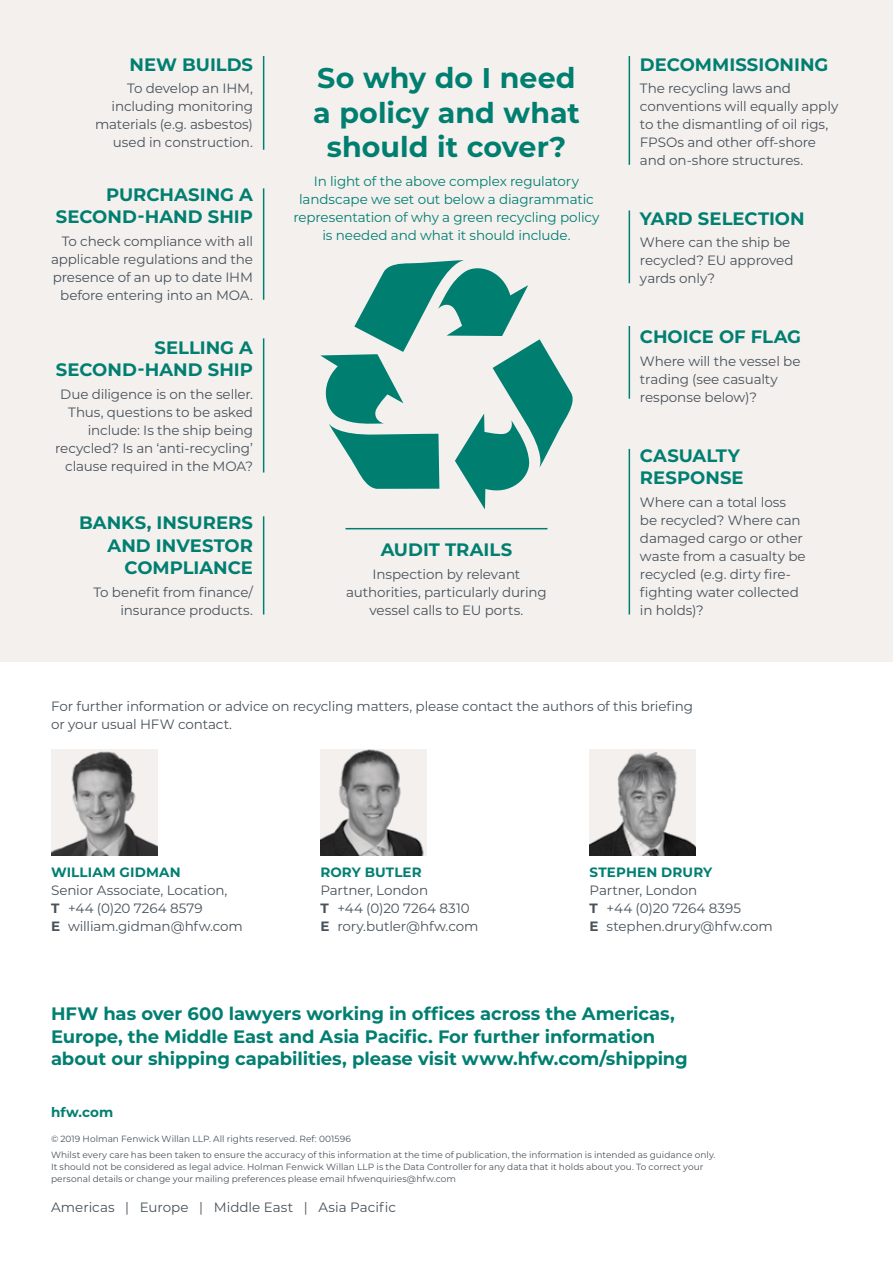
<style>
.page{position:relative;width:893px;height:1263px;background:#fff}
.page>*{position:absolute;margin:0;border:0;box-sizing:border-box;transform-origin:0 0}
.t1{font:700 28.5px/34.5px "Montserrat";color:#007f71;text-align:center}
.t2{font:700 18px/22.5px "Montserrat";color:#007f71;text-align:right}
.t3{font:13.5px/18px "Montserrat";letter-spacing:-.01em;color:#48525a}
.t4{font:13.5px/18px "Montserrat";letter-spacing:-.01em;color:#007f71;text-align:center}
.t5{font:700 13.5px "Montserrat";letter-spacing:.01em;color:#007f71}
.t6{font:9px/16.2px "Montserrat";letter-spacing:.005em;color:#48525a}
.s1{font-weight:700}
</style>
<div class="page">
<div style="left:0;top:0;width:893px;height:661px;background:#f4f0ee"></div>
<svg style="left:51px;top:749px;width:106px;height:106px;background:#b2b0af"></svg>
<svg style="left:320px;top:749px;width:107px;height:106px;background:#afadad"></svg>
<svg style="left:590px;top:749px;width:106px;height:106px;background:#afadac"></svg>
<svg style="left:320px;top:260px;width:253px;height:249px"></svg>
<hr style="left:263px;top:56px;width:1px;height:94px;background:#007f71">
<hr style="left:629px;top:210px;width:1px;height:73px;background:#007f71">
<hr style="left:629px;top:56px;width:1px;height:109px;background:#007f71">
<hr style="left:629px;top:326px;width:1px;height:73px;background:#007f71">
<hr style="left:629px;top:449px;width:1px;height:165px;background:#007f71">
<hr style="left:345px;top:528px;width:202px;height:1px;background:#007f71">
<hr style="left:263px;top:188px;width:1px;height:112px;background:#007f71">
<hr style="left:263px;top:338px;width:1px;height:134px;background:#007f71">
<hr style="left:263px;top:516px;width:1px;height:98px;background:#007f71">
<h2 class="t2" style="left:129px;top:52px;width:125px">NEW BUILDS</h2>
<p class="t3" style="left:95px;top:79px;width:159px;text-align:right">To develop an IHM, including monitoring materials (e.g. asbestos) used in construction.</p>
<h2 class="t2" style="left:56px;top:182px;width:199px">PURCHASING A<br>SECOND-HAND SHIP</h2>
<p class="t3" style="left:51px;top:231px;width:203px;text-align:right">To check compliance with all applicable regulations and the presence of an up to date IHM before entering into an MOA.</p>
<h2 class="t2" style="left:56px;top:335px;width:199px">SELLING A<br>SECOND-HAND SHIP</h2>
<p class="t3" style="left:55px;top:384px;width:199px;text-align:right">Due diligence is on the seller.<br>Thus, questions to be asked include: Is the ship being recycled? Is an ‘anti-recycling’ clause required in the MOA?</p>
<h2 class="t2" style="left:79px;top:511px;width:175px">BANKS, INSURERS<br>AND INVESTOR<br>COMPLIANCE</h2>
<p class="t3" style="left:93px;top:582px;width:161px;text-align:right">To benefit from finance/ insurance products.</p>
<h1 class="t1" style="left:313px;top:59px;width:268px">So why do I need a policy and what should it cover?</h1>
<p class="t4" style="left:293px;top:171px;width:308px">In light of the above complex regulatory landscape we set out below a diagrammatic representation of why a green recycling policy is needed and what it should include.</p>
<h2 class="t2" style="left:381px;top:538px;width:133px">AUDIT TRAILS</h2>
<p class="t3" style="left:346px;top:564px;width:202px;text-align:center">Inspection by relevant authorities, particularly during vessel calls to EU ports.</p>
<h2 class="t2" style="left:640px;top:52px;width:190px">DECOMMISSIONING</h2>
<p class="t3" style="left:640px;top:79px;width:200px">The recycling laws and conventions will equally apply to the dismantling of oil rigs,<br>FPSOs and other off-shore and on-shore structures.</p>
<h2 class="t2" style="left:640px;top:206px;width:166px">YARD SELECTION</h2>
<p class="t3" style="left:640px;top:233px;width:155px">Where can the ship be recycled? EU approved yards only?</p>
<h2 class="t2" style="left:640px;top:325px;width:163px">CHOICE OF FLAG</h2>
<p class="t3" style="left:640px;top:351px;width:162px">Where will the vessel be trading (see casualty response below)?</p>
<h2 class="t2" style="left:640px;top:443px;width:105px;text-align:left">CASUALTY<br>RESPONSE</h2>
<p class="t3" style="left:640px;top:492px;width:167px">Where can a total loss be recycled? Where can damaged cargo or other waste from a casualty be recycled (e.g. dirty fire&shy;fighting water collected in holds)?</p>
<p class="t3" style="left:51px;top:697px;width:643px">For further information or advice on recycling matters, please contact the authors of this briefing or your usual HFW contact.</p>
<p class="t5" style="left:51px;top:863px;width:131px">WILLIAM GIDMAN</p>
<p class="t3" style="left:51px;top:881px;width:193px">Senior Associate, Location,<br><span class="s1">T</span> +44 (0)20 7264 8579<br><span class="s1">E</span> william.gidman@hfw.com</p>
<p class="t5" style="left:320px;top:863px;width:103px">RORY BUTLER</p>
<p class="t3" style="left:320px;top:881px;width:160px">Partner, London<br><span class="s1">T</span> +44 (0)20 7264 8310<br><span class="s1">E</span> rory.butler@hfw.com</p>
<p class="t5" style="left:590px;top:863px;width:124px">STEPHEN DRURY</p>
<p class="t3" style="left:590px;top:881px;width:185px">Partner, London<br><span class="s1">T</span> +44 (0)20 7264 8395<br><span class="s1">E</span> stephen.drury@hfw.com</p>
<h2 class="t2" style="left:51px;top:1001px;width:638px;text-align:left">HFW has over 600 lawyers working in offices across the Americas,<br>Europe, the Middle East and Asia Pacific. For further information about our shipping capabilities, please visit www.hfw.com/shipping</h2>
<p class="t5" style="left:51px;top:1102px;width:64px">hfw.com</p>
<p class="t6" style="left:51px;top:1130px;width:666px">© 2019 Holman Fenwick Willan LLP. All rights reserved. Ref: 001596<br>Whilst every care has been taken to ensure the accuracy of this information at the time of publication, the information is intended as guidance only.</p>
<p class="t6" style="left:51px;top:1160px;width:654px;line-height:12px">It should not be considered as legal advice. Holman Fenwick Willan LLP is the Data Controller for any data that it holds about you. To correct your personal details or change your mailing preferences please email hfwenquiries@hfw.com</p>
<p class="t3" style="left:51px;top:1198px;width:347px">Americas | Europe | Middle East | Asia Pacific</p>
</div>
